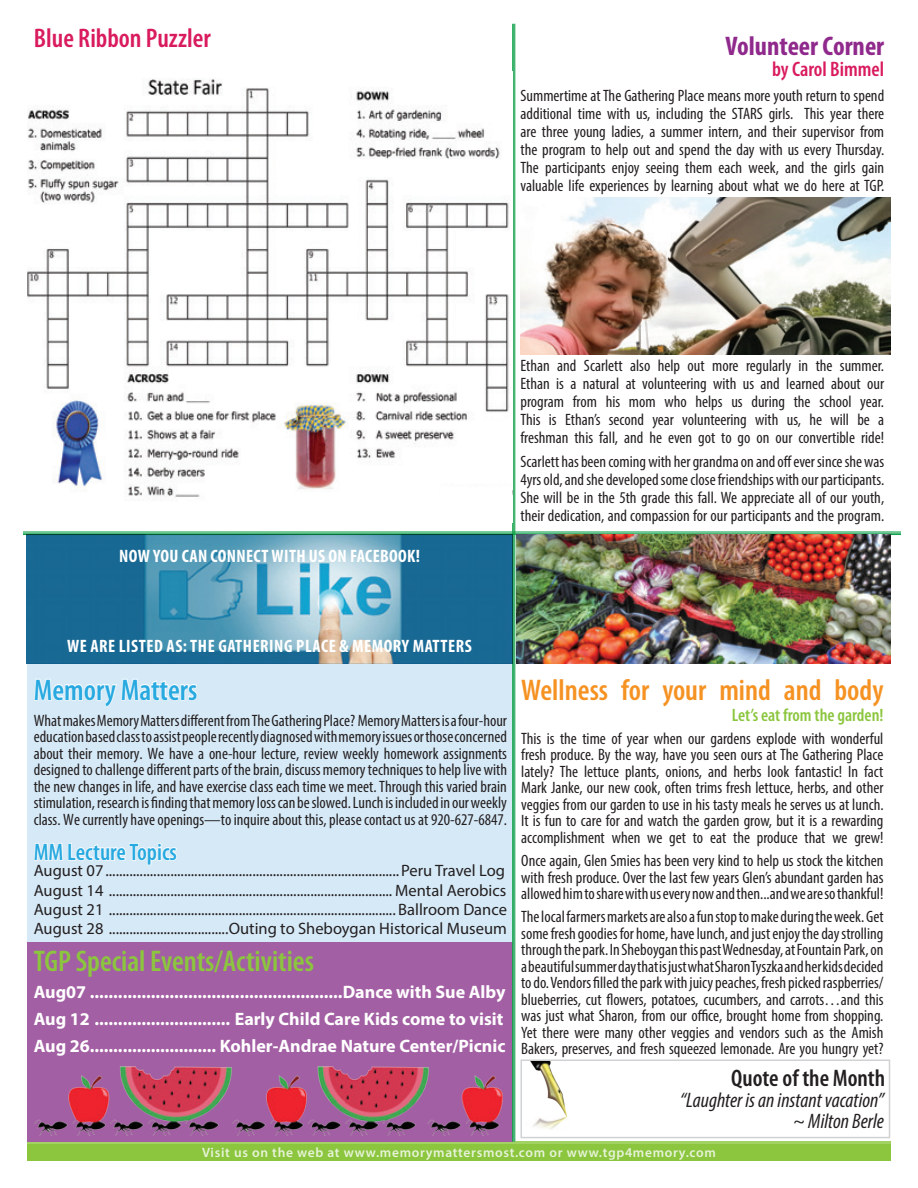
<style>
.page{position:relative;width:918px;height:1188px;background:#fff}
.page>*{position:absolute;margin:0;border:0;box-sizing:border-box;transform-origin:0 0}
.t1{font:600 condensed 30px "Myriad Pro";color:#8bc63e}
.t2{font:600 condensed 30px "Myriad Pro";color:#f59222}
.t3{font:600 condensed 30px "Myriad Pro";color:#28a9e0}
.t4{font:600 condensed 27px "Myriad Pro";color:#d91b5e}
.t5{font:700 condensed 27px "Myriad Pro";color:#8f298c}
.t6{font:600 condensed 24px "Myriad Pro";color:#231f20}
.t7{font:600 condensed 24px "Myriad Pro";color:#28a9e0}
.t8{font:italic condensed 21px/21px "Myriad Pro";color:#231f20;text-align:right}
.t9{font:600 condensed 21px "Myriad Pro";color:#d91b5e}
.t10{font:700 18px/27px "Myriad Pro";color:#fff;text-align:justify}
.t11{font:700 condensed 18px "Myriad Pro";letter-spacing:.03em;color:#fff}
.t12{font:600 condensed 18px "Myriad Pro";color:#8bc63e}
.t13{font:condensed 16.5px/16.5px "Myriad Pro";color:#231f20;text-align:justify}
.t14{font:16.5px/19.2px "Myriad Pro";color:#231f20;text-align:justify}
.t15{font:600 13.5px "Myriad Pro";letter-spacing:.05em;color:#fff}
</style>
<div class="page">
<div style="left:27px;top:1142px;width:864px;height:19px;background:#8bc63e"></div>
<img style="left:531px;top:1062px;width:37px;height:67px">
<div style="left:520px;top:1059px;width:370px;height:79px;border:2px solid #d1d2d4"></div>
<div style="left:27px;top:664px;width:487px;height:278px;background:#d6e9f7"></div>
<svg style="left:34px;top:678px;width:164px;height:29px"></svg>
<svg style="left:34px;top:843px;width:143px;height:22px"></svg>
<div style="left:27px;top:942px;width:485px;height:200px;background:#a35fa3"></div>
<hr style="left:23px;top:532px;width:878px;height:1px;background:#0fa14a">
<hr style="left:23px;top:533px;width:878px;height:1px;background:#0fa14a">
<hr style="left:23px;top:534px;width:878px;height:1px;background:#0fa14a">
<hr style="left:514px;top:24px;width:1px;height:1118px;background:#0fa14a">
<hr style="left:513px;top:24px;width:1px;height:1118px;background:#0fa14a">
<hr style="left:512px;top:24px;width:1px;height:1118px;background:#0fa14a">
<img style="left:27px;top:535px;width:485px;height:129px">
<img style="left:34px;top:1066px;width:197px;height:70px">
<img style="left:432px;top:1075px;width:70px;height:61px">
<img style="left:231px;top:1066px;width:201px;height:70px">
<img style="left:520px;top:198px;width:370px;height:156px">
<img style="left:516px;top:535px;width:375px;height:129px">
<img style="left:27px;top:79px;width:482px;height:421px">
<div style="left:440px;top:487px;width:72px;height:15px;background:#fff"></div>
<h2 class="t4" style="left:34px;top:22px;width:178px">Blue Ribbon Puzzler</h2>
<h2 class="t5" style="left:726px;top:29px;width:160px">Volunteer Corner</h2>
<p class="t9" style="left:772px;top:56px;width:114px">by Carol Bimmel</p>
<p class="t13" style="left:520px;top:86px;width:365px;line-height:18px">Summertime at The Gathering Place means more youth return to spend additional time with us, including the STARS girls. This year there are three young ladies, a summer intern, and their supervisor from the program to help out and spend the day with us every Thursday.<br>The participants enjoy seeing them each week, and the girls gain valuable life experiences by learning about what we do here at TGP.</p>
<p class="t11" style="left:119px;top:545px;width:302px">NOW YOU CAN CONNECT WITH US ON FACEBOOK!</p>
<p class="t13" style="left:520px;top:356px;width:365px;line-height:18px">Ethan and Scarlett also help out more regularly in the summer.<br>Ethan is a natural at volunteering with us and learned about our program from his mom who helps us during the school year.<br>This is Ethan’s second year volunteering with us, he will be a freshman this fall, and he even got to go on our convertible ride!</p>
<p class="t13" style="left:520px;top:453px;width:365px;line-height:18px">Scarlett has been coming with her grandma on and off ever since she was 4yrs old, and she developed some close friendships with our participants.<br>She will be in the 5th grade this fall. We appreciate all of our youth, their dedication, and compassion for our participants and the program.</p>
<p class="t11" style="left:67px;top:634px;width:406px">WE ARE LISTED AS: THE GATHERING PLACE &amp; MEMORY MATTERS</p>
<h1 class="t3" style="left:34px;top:671px;width:165px">Memory Matters</h1>
<p class="t13" style="left:34px;top:712px;width:475px">What makes Memory Matters different from The Gathering Place? Memory Matters is a four-hour education based class to assist people recently diagnosed with memory issues or those concerned about their memory. We have a one-hour lecture, review weekly homework assignments designed to challenge different parts of the brain, discuss memory techniques to help live with the new changes in life, and have exercise class each time we meet. Through this varied brain stimulation, research is finding that memory loss can be slowed. Lunch is included in our weekly class. We currently have openings—to inquire about this, please contact us at 920‑627‑6847.</p>
<h3 class="t7" style="left:34px;top:837px;width:145px">MM Lecture Topics</h3>
<p class="t14" style="left:34px;top:861px;width:475px">August 07......................................................................................Peru Travel Log August 14 ................................................................................... Mental Aerobics August 21 .................................................................................... Ballroom Dance August 28 ...................................Outing to Sheboygan Historical Museum</p>
<h1 class="t1" style="left:34px;top:943px;width:282px">TGP Special Events/Activities</h1>
<p class="t10" style="left:34px;top:978px;width:473px">Aug07 ......................................................Dance with Sue Alby Aug 12 ............................. Early Child Care Kids come to visit Aug 26........................... Kohler-Andrae Nature Center/Picnic</p>
<h1 class="t2" style="left:521px;top:671px;width:364px">Wellness for your mind and body</h1>
<p class="t12" style="left:732px;top:704px;width:153px">Let’s eat from the garden!</p>
<p class="t13" style="left:521px;top:730px;width:364px">This is the time of year when our gardens explode with wonderful fresh produce. By the way, have you seen ours at The Gathering Place lately? The lettuce plants, onions, and herbs look fantastic! In fact Mark Janke, our new cook, often trims fresh lettuce, herbs, and other veggies from our garden to use in his tasty meals he serves us at lunch.<br>It is fun to care for and watch the garden grow, but it is a rewarding accomplishment when we get to eat the produce that we grew!</p>
<p class="t13" style="left:521px;top:852px;width:364px">Once again, Glen Smies has been very kind to help us stock the kitchen with fresh produce. Over the last few years Glen’s abundant garden has allowed him to share with us every now and then...and we are so thankful!</p>
<p class="t13" style="left:521px;top:909px;width:364px">The local farmers markets are also a fun stop to make during the week. Get some fresh goodies for home, have lunch, and just enjoy the day strolling through the park. In Sheboygan this past Wednesday, at Fountain Park, on a beautiful summer day that is just what Sharon Tyszka and her kids decided to do. Vendors filled the park with juicy peaches, fresh picked raspberries/ blueberries, cut flowers, potatoes, cucumbers, and carrots…and this was just what Sharon, from our office, brought home from shopping.<br>Yet there were many other veggies and vendors such as the Amish Bakers, preserves, and fresh squeezed lemonade. Are you hungry yet?</p>
<h3 class="t6" style="left:731px;top:1063px;width:156px">Quote of the Month</h3>
<p class="t8" style="left:680px;top:1089px;width:205px">“Laughter is an instant vacation” ~ Milton Berle</p>
<p class="t15" style="left:202px;top:1144px;width:515px">Visit us on the web at www.memorymattersmost.com or www.tgp4memory.com</p>
</div>
